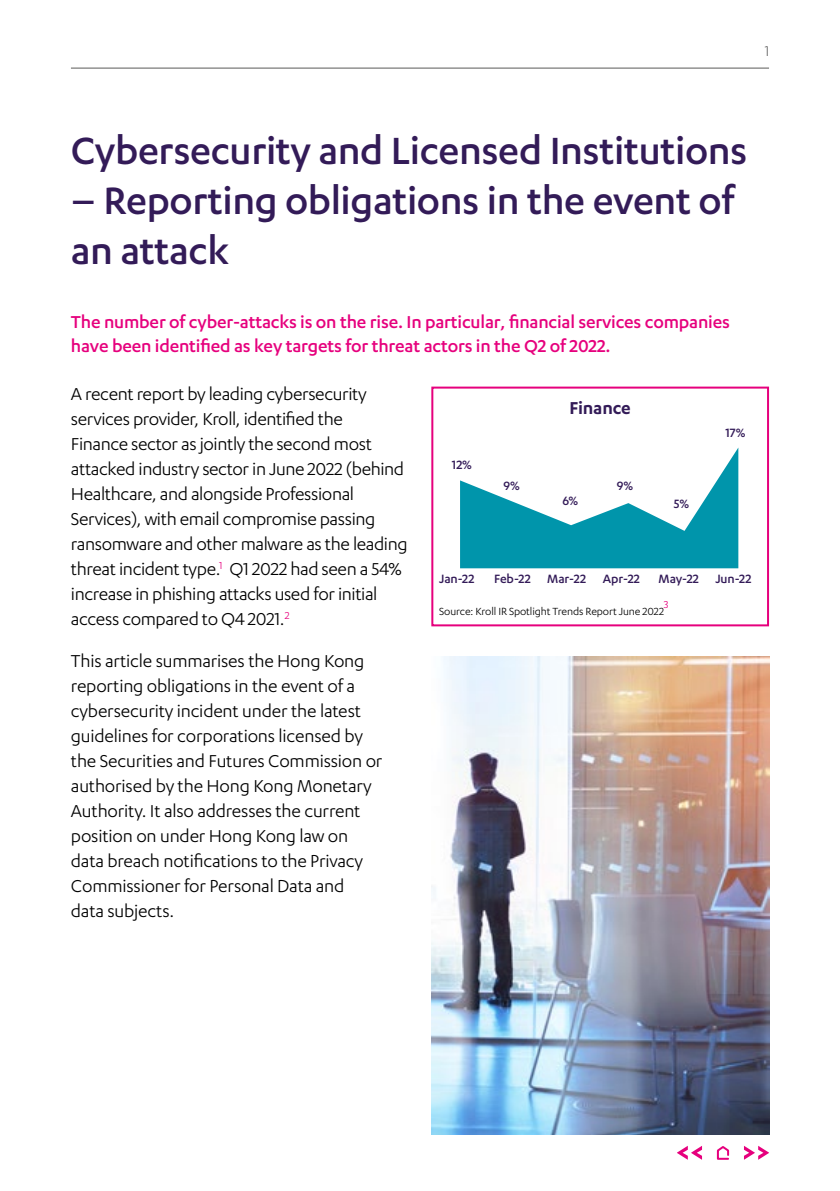
<style>
.page{position:relative;width:840px;height:1191px;background:#fff}
.page>*{position:absolute;margin:0;border:0;box-sizing:border-box;transform-origin:0 0}
.t1{font:500 44px/50px "Karbon";letter-spacing:-.01em;color:#331b58}
.t2{font:20px/25px "Karbon";letter-spacing:-.015em;color:#000}
.t3{font:500 20px/24px "Karbon";letter-spacing:-.01em;color:#e6007d}
.t4{font:600 20px "Karbon";letter-spacing:-.01em;color:#331b58}
.t5{font:300 16px "Karbon";color:#000}
.t6{font:500 14px "Karbon";letter-spacing:-.005em;color:#331b58}
.t7{font:12px "Karbon";letter-spacing:-.01em;color:#000}
.t8{font:11.6px "Karbon";color:#e6007d}
</style>
<div class="page">
<div style="left:431px;top:386px;width:337px;height:240px;background:#fff;border:2px solid #e6007d"></div>
<svg style="left:460px;top:448px;width:278px;height:120px"></svg>
<svg style="left:677px;top:1145px;width:24px;height:14px"></svg>
<svg style="left:716px;top:1146px;width:13px;height:14px"></svg>
<svg style="left:744px;top:1145px;width:24px;height:14px"></svg>
<img style="left:431px;top:657px;width:337px;height:477px">
<hr style="left:71px;top:68px;width:697px;height:1px;background:#5a5a59">
<p class="t5" style="left:764px;top:43px;width:6px">1</p>
<h1 class="t1" style="left:71px;top:124px;width:677px">Cybersecurity and Licensed Institutions</h1>
<h1 class="t1" style="left:71px;top:174px;width:664px">– Reporting obligations in the event of an attack</h1>
<p class="t3" style="left:71px;top:309px;width:660px">The number of cyber-attacks is on the rise. In particular, financial services companies have been identified as key targets for threat actors in the Q2 of 2022.</p>
<p class="t2" style="left:71px;top:381px;width:338px">A recent report by leading cybersecurity services provider, Kroll, identified the<br>Finance sector as jointly the second most attacked industry sector in June 2022 (behind Healthcare, and alongside Professional Services), with email compromise passing ransomware and other malware as the leading threat incident type.<sup>1</sup> Q1 2022 had seen a 54% increase in phishing attacks used for initial access compared to Q4 2021.<sup>2</sup></p>
<p class="t2" style="left:71px;top:648px;width:313px">This article summarises the Hong Kong reporting obligations in the event of a cybersecurity incident under the latest guidelines for corporations licensed by the Securities and Futures Commission or authorised by the Hong Kong Monetary Authority. It also addresses the current position on under Hong Kong law on data breach notifications to the Privacy Commissioner for Personal Data and<br>data subjects.</p>
<p class="t6" style="left:451px;top:457px;width:22px">12%</p>
<p class="t6" style="left:503px;top:478px;width:18px">9%</p>
<p class="t4" style="left:569px;top:396px;width:63px">Finance</p>
<p class="t6" style="left:562px;top:493px;width:17px">6%</p>
<p class="t6" style="left:616px;top:478px;width:18px">9%</p>
<p class="t6" style="left:673px;top:496px;width:17px">5%</p>
<p class="t6" style="left:725px;top:425px;width:21px">17%</p>
<p class="t6" style="left:439px;top:570px;width:37px">Jan-22</p>
<p class="t6" style="left:494px;top:570px;width:147px">Feb-22 Mar-22 Apr-22</p>
<p class="t6" style="left:658px;top:570px;width:94px">May-22 Jun-22</p>
<p class="t8" style="left:663px;top:598px;width:6px">3</p>
<p class="t7" style="left:439px;top:604px;width:226px">Source: Kroll IR Spotlight Trends Report June 2022</p>
</div>
